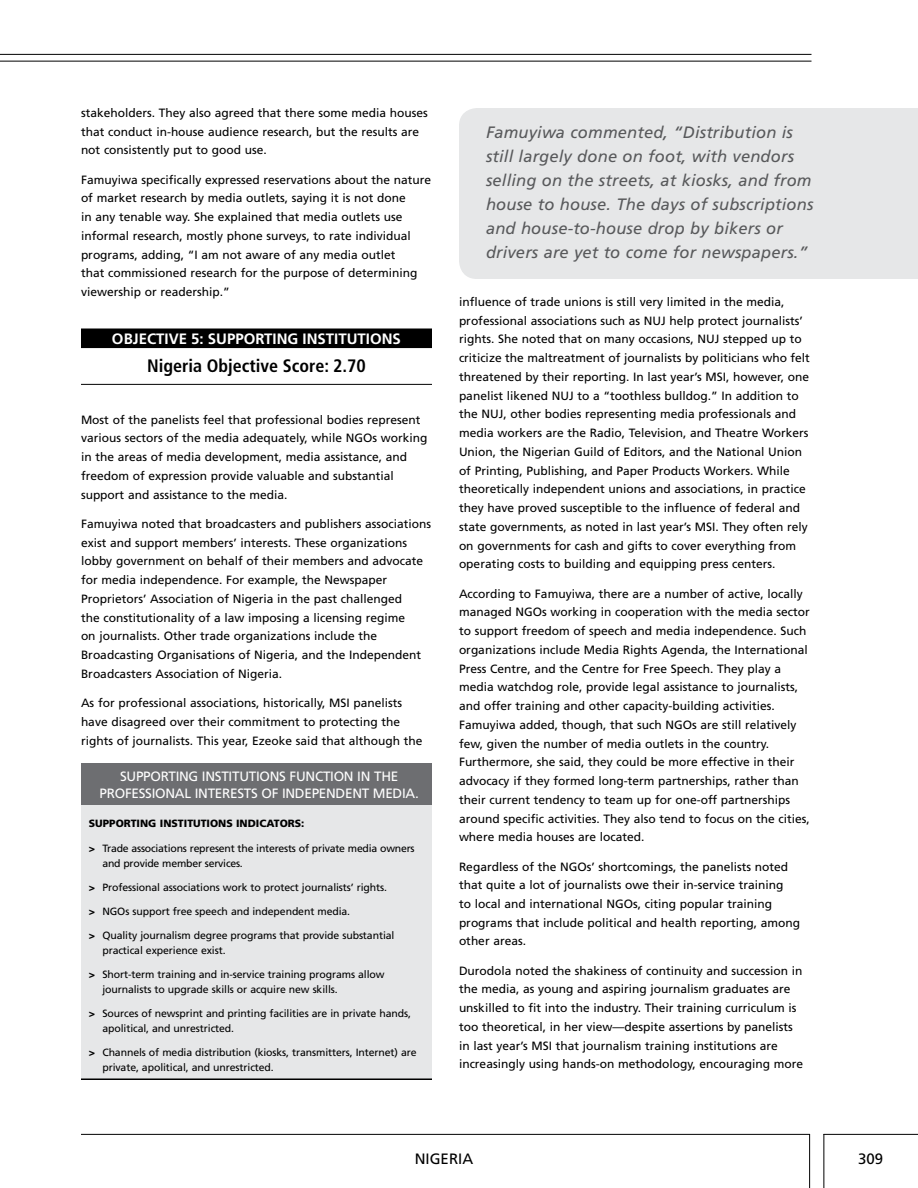
<style>
.page{position:relative;width:918px;height:1188px;background:#fff}
.page>*{position:absolute;margin:0;border:0;box-sizing:border-box;transform-origin:0 0}
.t1{font:700 condensed 18px "Frutiger LT Std";color:#000}
.t2{font:italic 16.5px/24px "Frutiger LT Std";letter-spacing:.01em;color:#58595b}
.t3{font:700 15px "Frutiger LT Std";color:#fff}
.t4{font:15px "Frutiger LT Std";color:#000}
.t5{font:13.5px "Frutiger LT Std";letter-spacing:-.02em;color:#fff}
.t6{font:12px/18.8px "Frutiger LT Std";color:#000}
.t7{font:10.5px/15px "Frutiger LT Std";letter-spacing:-.01em;color:#000}
.t8{font:900 10.5px "Frutiger LT Std";color:#000}
.s1{font-weight:900}
</style>
<div class="page">
<hr style="left:81px;top:1134px;width:729px;height:1px;background:#000">
<hr style="left:809px;top:1134px;width:1px;height:54px;background:#000">
<hr style="left:823px;top:1134px;width:1px;height:54px;background:#000">
<hr style="left:823px;top:1134px;width:95px;height:1px;background:#000">
<hr style="left:0;top:61px;width:812px;height:1px;background:#000">
<hr style="left:0;top:54px;width:812px;height:1px;background:#000">
<div style="left:81px;top:328px;width:351px;height:16px;background:#000"></div>
<div style="left:81px;top:343px;width:351px;height:5px;background:#000"></div>
<hr style="left:81px;top:384px;width:351px;height:1px;background:#000">
<div style="left:81px;top:798px;width:351px;height:282px;background:#e6e7e8"></div>
<div style="left:81px;top:764px;width:351px;height:41px;background:#6d6e71"></div>
<hr style="left:81px;top:1078px;width:351px;height:2px;background:#000">
<div style="left:459px;top:108px;width:459px;height:171px;background:#e6e7e8"></div>
<p class="t6" style="left:81px;top:104px;width:348px">stakeholders. They also agreed that there some media houses that conduct in-house audience research, but the results are not consistently put to good use.</p>
<p class="t6" style="left:81px;top:170px;width:352px">Famuyiwa specifically expressed reservations about the nature of market research by media outlets, saying it is not done<br>in any tenable way. She explained that media outlets use informal research, mostly phone surveys, to rate individual programs, adding, “I am not aware of any media outlet<br>that commissioned research for the purpose of determining viewership or readership.”</p>
<p class="t3" style="left:112px;top:329px;width:21px">OBJECTIVE</p>
<p class="t3" style="left:191px;top:329px;width:35px">5: SUPPORTING</p>
<p class="t3" style="left:303px;top:329px;width:14px">INSTITUTIONS</p>
<h1 class="t1" style="left:147px;top:355px;width:220px">Nigeria Objective Score: 2.70</h1>
<p class="t6" style="left:81px;top:410px;width:348px">Most of the panelists feel that professional bodies represent various sectors of the media adequately, while NGOs working in the areas of media development, media assistance, and freedom of expression provide valuable and substantial support and assistance to the media.</p>
<p class="t6" style="left:81px;top:514px;width:352px">Famuyiwa noted that broadcasters and publishers associations exist and support members’ interests. These organizations lobby government on behalf of their members and advocate for media independence. For example, the Newspaper Proprietors’ Association of Nigeria in the past challenged<br>the constitutionality of a law imposing a licensing regime<br>on journalists. Other trade organizations include the Broadcasting Organisations of Nigeria, and the I ndependent Broadcasters Association of Nigeria.</p>
<p class="t6" style="left:81px;top:694px;width:343px">As for professional associations, historically, MSI panelists have disagreed over their commitment to protecting the rights of journalists. This year, Ezeoke said that although the</p>
<p class="t5" style="left:120px;top:769px;width:16px">Suppo</p>
<p class="t5" style="left:161px;top:769px;width:109px">rtin g institutions</p>
<p class="t5" style="left:290px;top:769px;width:9px">funct</p>
<p class="t5" style="left:330px;top:769px;width:70px">ion in the</p>
<p class="t5" style="left:100px;top:785px;width:146px">professional interests</p>
<p class="t5" style="left:261px;top:785px;width:159px">of independent media.</p>
<p class="t8" style="left:89px;top:816px;width:217px">SUPPORTING INSTITUTIONS INDICATORS:</p>
<p class="t7" style="left:102px;top:841px;width:314px;text-indent:-14px"><span class="s1">&gt;</span> Trade associations represent the interests of private media owners and provide member services.</p>
<p class="t7" style="left:89px;top:880px;width:300px"><span class="s1">&gt;</span> Professional associations work to protect journalists’ rights.</p>
<p class="t7" style="left:89px;top:904px;width:263px"><span class="s1">&gt;</span> NGOs support free speech and independent media.</p>
<p class="t7" style="left:102px;top:928px;width:294px;text-indent:-14px"><span class="s1">&gt;</span> Quality journalism degree programs that provide substantial practical experience exist.</p>
<p class="t7" style="left:102px;top:967px;width:284px;text-indent:-14px"><span class="s1">&gt;</span> Short-term training and in-service training programs allow journalists to upgrade skills or acquire new skills.</p>
<p class="t7" style="left:102px;top:1006px;width:310px;text-indent:-14px"><span class="s1">&gt;</span> Sources of newsprint and printing facilities are in private hands, apolitical, and unrestricted.</p>
<p class="t7" style="left:102px;top:1045px;width:316px;text-indent:-14px"><span class="s1">&gt;</span> Channels of media distribution (kiosks, transmitters, I nternet) are private, apolitical, and unrestricted.</p>
<p class="t2" style="left:486px;top:121px;width:329px">Famuyiwa commented, “Distribution is still largely done on foot, with vendors selling on the streets, at kiosks, and from house to house. The days of subscriptions and house-to-house drop by bikers or drivers are yet to come for newspapers.”</p>
<p class="t6" style="left:459px;top:292px;width:352px">influence of trade unions is still very limited in the media, professional associations such as NUJ help protect journalists’ rights. She noted that on many occasions, NUJ stepped up to criticize the maltreatment of journalists by politicians who felt threatened by their reporting. I n last year’s MSI, however, one panelist likened NUJ to a “toothless bulldog.” I n addition to the NUJ, other bodies representing media professionals and media workers are the Radio, Television, and Theatre Workers Union, the Nigerian Guild of Editors, and the National Union of Printing, Publishing, and Paper Products Workers. While theoretically independent unions and associations, in practice they have proved susceptible to the influence of federal and state governments, as noted in last year’s MSI . They often rely on governments for cash and gifts to cover everything from operating costs to building and equipping press centers.</p>
<p class="t6" style="left:459px;top:584px;width:352px">According to Famuyiwa, there are a number of active, locally managed NGOs working in cooperation with the media sector to support freedom of speech and media independence. Such organizations include Media Rights Agenda, the I nternational Press Centre, and the Centre for Free Speech. They play a media watchdog role, provide legal assistance to journalists, and offer training and other capacity-building activities.<br>Famuyiwa added, though, that such NGOs are still relatively few, given the number of media outlets in the country.<br>Furthermore, she said, they could be more effective in their advocacy if they formed long-term partnerships, rather than their current tendency to team up for one-off partnerships around specific activities. They also tend to focus on the cities, where media houses are located.</p>
<p class="t6" style="left:459px;top:857px;width:343px">Regardless of the NGOs’ shortcomings, the panelists noted that quite a lot of journalists owe their in-service training<br>to local and international NGOs, citing popular training programs that include political and health reporting, among other areas.</p>
<p class="t6" style="left:459px;top:961px;width:346px">Durodola noted the shakiness of continuity and succession in the media, as young and aspiring journalism graduates are unskilled to fit into the industry. Their training curriculum is too theoretical, in her view—despite assertions by panelists in last year’s MSI that journalism training institutions are increasingly using hands-on methodology, encouraging more</p>
<p class="t4" style="left:415px;top:1150px;width:60px">nigeria</p>
<p class="t4" style="left:858px;top:1150px;width:27px">309</p>
</div>
